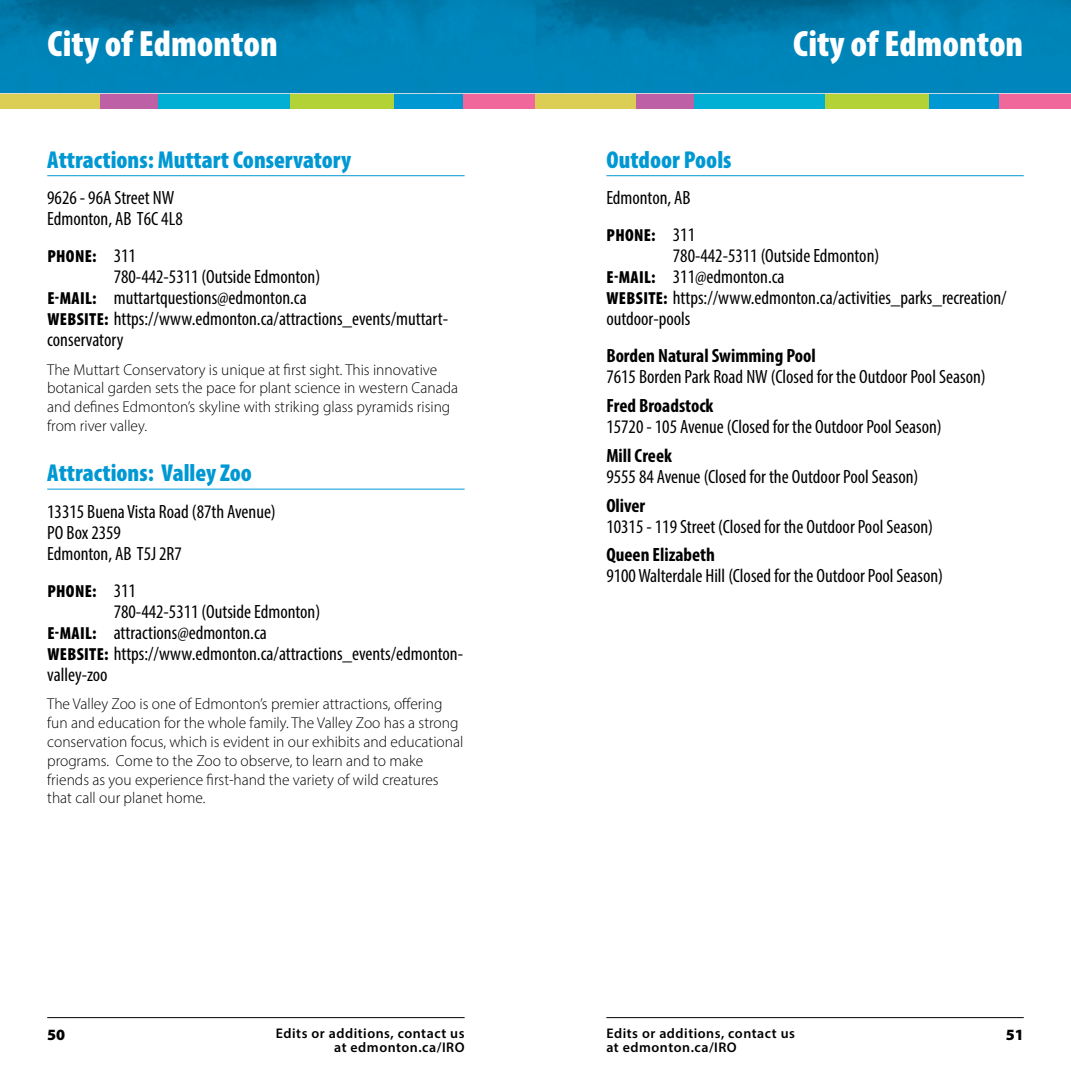
<style>
.page{position:relative;width:1071px;height:1071px;background:#fff}
.page>*{position:absolute;margin:0;border:0;box-sizing:border-box;transform-origin:0 0}
.t1{font:900 condensed 36.75px "Myriad Pro";color:#fff}
.t2{font:900 condensed 24.5px "Myriad Pro";color:#0098d3}
.t3{font:condensed 19.25px/21px "Myriad Pro";color:#000}
.t4{font:700 condensed 19.25px "Myriad Pro";color:#000}
.t5{font:900 condensed 17.5px "Myriad Pro";letter-spacing:.02em;color:#000}
.t6{font:300 15.75px/18.9px "Myriad Pro";color:#000}
.t7{font:900 15.75px "Myriad Pro";color:#000}
.t8{font:14px/14px "Myriad Variable Concept";letter-spacing:.035em;color:#000;text-align:right}
.s1{font-weight:400;font-size:19.25px}
.s2{font-weight:900;font-size:17.5px}
</style>
<div class="page">
<hr style="left:47px;top:1017px;width:418px;height:1px;background:#000">
<hr style="left:606px;top:1017px;width:418px;height:1px;background:#000">
<hr style="left:47px;top:175px;width:418px;height:1px;background:#0098d3">
<hr style="left:47px;top:489px;width:418px;height:1px;background:#0098d3">
<hr style="left:606px;top:175px;width:418px;height:1px;background:#0098d3">
<div style="left:463px;top:93px;width:73px;height:16px;background:#f0679c"></div>
<div style="left:394px;top:93px;width:69px;height:16px;background:#0098d3"></div>
<div style="left:290px;top:93px;width:104px;height:16px;background:#b3d235"></div>
<div style="left:158px;top:93px;width:132px;height:16px;background:#00afd3"></div>
<div style="left:100px;top:93px;width:58px;height:16px;background:#bd60a5"></div>
<div style="left:0;top:93px;width:100px;height:16px;background:#dcce54"></div>
<div style="left:999px;top:93px;width:72px;height:16px;background:#f0679c"></div>
<div style="left:929px;top:93px;width:70px;height:16px;background:#0098d3"></div>
<div style="left:825px;top:93px;width:104px;height:16px;background:#b3d235"></div>
<div style="left:694px;top:93px;width:131px;height:16px;background:#00afd3"></div>
<div style="left:636px;top:93px;width:58px;height:16px;background:#bd60a5"></div>
<div style="left:536px;top:93px;width:100px;height:16px;background:#dcce54"></div>
<svg style="left:0;top:0;width:536px;height:93px;background:#007fb2"></svg>
<svg style="left:536px;top:0;width:535px;height:93px;background:#007fb2"></svg>
<h1 class="t1" style="left:48px;top:20px;width:232px">City of Edmonton</h1>
<h1 class="t1" style="left:793px;top:20px;width:232px">City of Edmonton</h1>
<p class="t2" style="left:47px;top:144px;width:305px">Attractions: Muttart Conservatory</p>
<p class="t3" style="left:47px;top:187px;width:137px">9626 - 96A Street NW<br>Edmonton, AB T6C 4L8</p>
<p class="t5" style="left:47px;top:245px;width:90px">PHONE: <span class="s1">311</span></p>
<p class="t3" style="left:47px;top:266px;width:402px;text-indent:67px">780-442-5311 (Outside Edmonton)<br><span class="s2">E-MAIL:</span> muttartquestions@edmonton.ca<br><span class="s2">WEBSITE:</span> https://www.edmonton.ca/attractions_events/muttart&shy;conservatory</p>
<p class="t6" style="left:47px;top:360px;width:412px">The Muttart Conservatory is unique at first sight. This innovative botanical garden sets the pace for plant science in western Canada and defines Edmonton’s skyline with striking glass pyramids rising from river valley.</p>
<p class="t2" style="left:47px;top:457px;width:206px">Attractions: Valley Zoo</p>
<p class="t3" style="left:47px;top:501px;width:230px">13315 Buena Vista Road (87th Avenue)<br>PO Box 2359<br>Edmonton, AB T5J 2R7</p>
<p class="t5" style="left:47px;top:580px;width:90px">PHONE: <span class="s1">311</span></p>
<p class="t3" style="left:47px;top:601px;width:417px;text-indent:67px">780-442-5311 (Outside Edmonton)<br><span class="s2">E-MAIL:</span> attractions@edmonton.ca<br><span class="s2">WEBSITE:</span> https://www.edmonton.ca/attractions_events/edmonton&shy;valley-zoo</p>
<p class="t6" style="left:47px;top:694px;width:418px">The Valley Zoo is one of Edmonton’s premier attractions, offering fun and education for the whole family. The Valley Zoo has a strong conservation focus, which is evident in our exhibits and educational programs. Come to the Zoo to observe, to learn and to make friends as you experience first-hand the variety of wild creatures that call our planet home.</p>
<p class="t2" style="left:606px;top:144px;width:127px">Outdoor Pools</p>
<p class="t3" style="left:606px;top:187px;width:86px">Edmonton, AB</p>
<p class="t5" style="left:607px;top:224px;width:90px">PHONE: <span class="s1">311</span></p>
<p class="t3" style="left:606px;top:245px;width:402px;text-indent:67px">780-442-5311 (Outside Edmonton)<br><span class="s2">E-MAIL:</span> 311@edmonton.ca<br><span class="s2">WEBSITE:</span> https://www.edmonton.ca/activities_parks_recreation/ outdoor-pools</p>
<p class="t4" style="left:606px;top:344px;width:211px">Borden Natural Swimming Pool</p>
<p class="t3" style="left:606px;top:366px;width:381px">7615 Borden Park Road NW (Closed for the Outdoor Pool Season)</p>
<p class="t4" style="left:606px;top:393px;width:109px">Fred Broadstock</p>
<p class="t3" style="left:606px;top:416px;width:337px">15720 - 105 Avenue (Closed for the Outdoor Pool Season)</p>
<p class="t4" style="left:606px;top:443px;width:67px">Mill Creek</p>
<p class="t3" style="left:606px;top:466px;width:314px">9555 84 Avenue (Closed for the Outdoor Pool Season)</p>
<p class="t4" style="left:606px;top:493px;width:40px">Oliver</p>
<p class="t3" style="left:606px;top:516px;width:328px">10315 - 119 Street (Closed for the Outdoor Pool Season)</p>
<p class="t4" style="left:606px;top:543px;width:110px">Queen Elizabeth</p>
<p class="t3" style="left:606px;top:565px;width:338px">9100 Walterdale Hill (Closed for the Outdoor Pool Season)</p>
<p class="t7" style="left:47px;top:1024px;width:20px">50</p>
<p class="t8" style="left:276px;top:1027px;width:190px">Edits or additions, contact us at edmonton.ca/IRO</p>
<p class="t8" style="left:606px;top:1027px;width:190px">Edits or additions, contact us</p>
<p class="t7" style="left:1006px;top:1024px;width:20px">51</p>
<p class="t8" style="left:606px;top:1041px;width:132px">at edmonton.ca/IRO</p>
</div>
